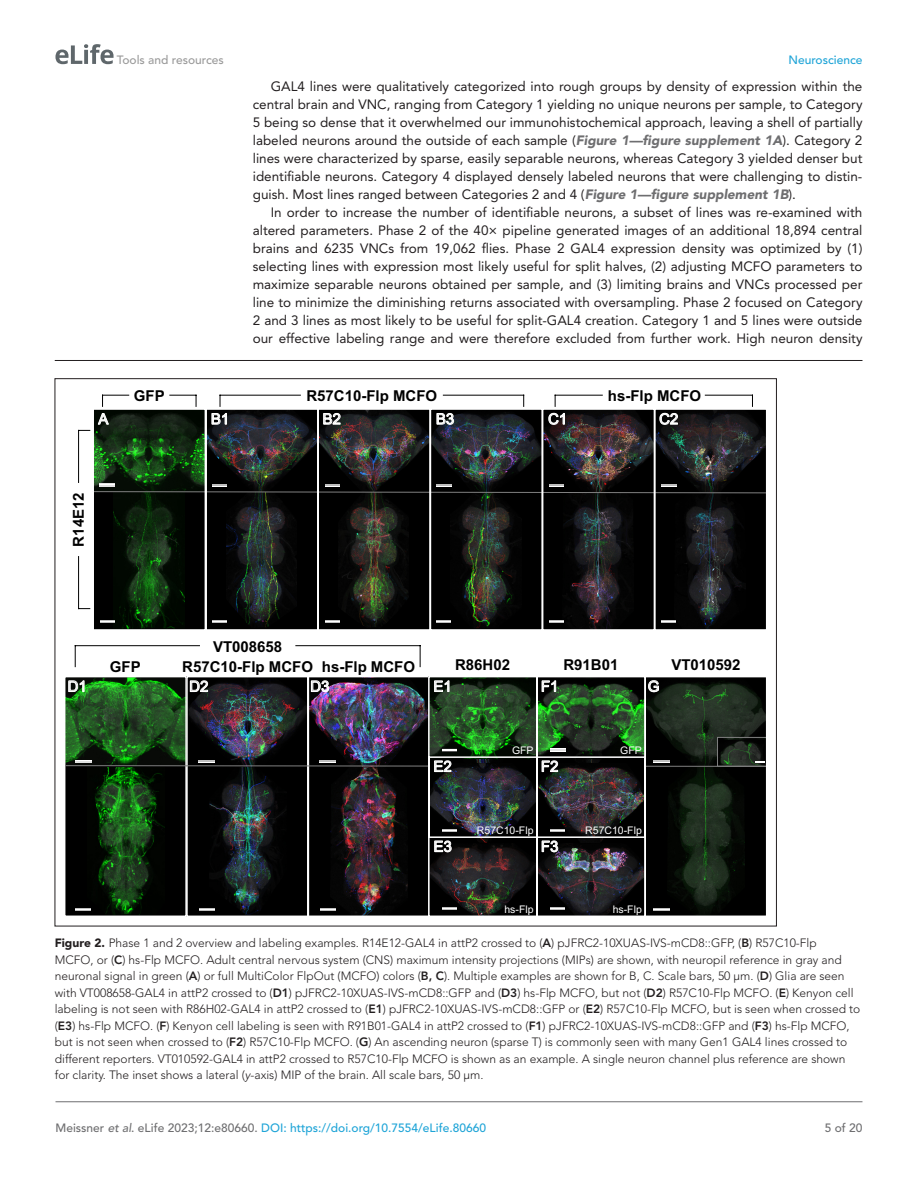
<style>
.page{position:relative;width:918px;height:1188px;background:#fff}
.page>*{position:absolute;margin:0;border:0;box-sizing:border-box;transform-origin:0 0}
.t1{font:700 15px "Arial";color:#000}
.t2{font:15px "Arial";color:#fff}
.t3{font:13.5px/18px "Avenir LT Std";color:#231f20;text-align:justify}
.t4{font:300 12px/16.5px "Avenir LT Std";color:#231f20}
.t5{font:500 12px "Avenir LT Std";color:#1ea4d7}
.t6{font:500 12px "Avenir LT Std";color:#9a9a9a}
.t7{font:500 12px "Avenir LT Std";color:#6e6e70}
.t8{font:10.5px "Arial";color:#fff}
.s1{font-weight:900;font-style:italic;color:#6e6e70}
.s2{font-weight:900}
.s3{font-weight:800}
.s4{font-style:italic}
.s5{color:#6e6e70}
.s6{font-style:italic;color:#6e6e70}
</style>
<div class="page">
<svg style="left:55px;top:44px;width:59px;height:20px"></svg>
<hr style="left:56px;top:1101px;width:806px;height:1px;background:#6e6e70">
<hr style="left:55px;top:360px;width:807px;height:1px;background:#231f20">
<img style="left:94px;top:409px;width:672px;height:221px">
<svg style="left:102px;top:395px;width:27px;height:11px"></svg>
<svg style="left:170px;top:395px;width:27px;height:11px"></svg>
<hr style="left:443px;top:395px;width:81px;height:1px;background:#000">
<hr style="left:220px;top:395px;width:80px;height:1px;background:#000">
<hr style="left:296px;top:645px;width:124px;height:1px;background:#000">
<hr style="left:75px;top:645px;width:124px;height:1px;background:#000">
<svg style="left:75px;top:646px;width:1px;height:21px"></svg>
<svg style="left:420px;top:646px;width:1px;height:21px"></svg>
<hr style="left:78px;top:430px;width:1px;height:52px;background:#000">
<hr style="left:78px;top:557px;width:1px;height:52px;background:#000">
<hr style="left:705px;top:395px;width:47px;height:1px;background:#000">
<hr style="left:555px;top:395px;width:47px;height:1px;background:#000">
<svg style="left:437px;top:620px;width:14px;height:2px"></svg>
<svg style="left:549px;top:620px;width:14px;height:2px"></svg>
<svg style="left:662px;top:620px;width:14px;height:2px"></svg>
<svg style="left:94px;top:484px;width:672px;height:10px;background:#1c1d1c"></svg>
<div style="left:65px;top:678px;width:701px;height:238px;background:#000"></div>
<img style="left:667px;top:767px;width:77px;height:147px">
<svg style="left:648px;top:681px;width:116px;height:85px"></svg>
<svg style="left:654px;top:908px;width:15px;height:2px"></svg>
<svg style="left:654px;top:760px;width:15px;height:2px"></svg>
<svg style="left:717px;top:737px;width:47px;height:29px"></svg>
<svg style="left:648px;top:680px;width:11px;height:12px"></svg>
<img style="left:330px;top:766px;width:77px;height:148px">
<img style="left:310px;top:679px;width:117px;height:86px">
<img style="left:209px;top:766px;width:77px;height:148px">
<img style="left:189px;top:680px;width:117px;height:85px">
<svg style="left:199px;top:908px;width:15px;height:2px"></svg>
<svg style="left:320px;top:908px;width:15px;height:2px"></svg>
<svg style="left:199px;top:760px;width:16px;height:2px"></svg>
<svg style="left:320px;top:760px;width:16px;height:2px"></svg>
<svg style="left:190px;top:680px;width:18px;height:12px"></svg>
<div style="left:186px;top:676px;width:123px;height:241px;border:2px solid #fff"></div>
<img style="left:88px;top:766px;width:76px;height:148px">
<svg style="left:67px;top:679px;width:117px;height:86px;background:#1d521d"></svg>
<hr style="left:75px;top:760px;width:16px;height:3px;background:#bfbfbf">
<svg style="left:76px;top:908px;width:15px;height:2px"></svg>
<svg style="left:68px;top:680px;width:16px;height:12px"></svg>
<div style="left:64px;top:676px;width:123px;height:241px;border:2px solid #fff"></div>
<svg style="left:311px;top:680px;width:18px;height:12px"></svg>
<div style="left:307px;top:676px;width:123px;height:241px;border:2px solid #fff"></div>
<hr style="left:66px;top:765px;width:362px;height:1px;background:#808080">
<hr style="left:643px;top:766px;width:123px;height:1px;background:#808080">
<img style="left:427px;top:676px;width:218px;height:241px">
<svg style="left:434px;top:680px;width:15px;height:12px"></svg>
<svg style="left:434px;top:760px;width:17px;height:12px"></svg>
<svg style="left:434px;top:841px;width:18px;height:11px"></svg>
<svg style="left:542px;top:680px;width:14px;height:12px"></svg>
<svg style="left:542px;top:760px;width:16px;height:12px"></svg>
<svg style="left:542px;top:841px;width:16px;height:11px"></svg>
<div style="left:645px;top:676px;width:122px;height:241px;border:2px solid #fff"></div>
<p class="t6" style="left:117px;top:53px;width:108px">Tools and resources</p>
<p class="t5" style="left:788px;top:53px;width:76px">Neuroscience</p>
<p class="t3" style="left:253px;top:78px;width:611px;text-indent:18px">GAL4 lines were qualitatively categorized into rough groups by density of expression within the central brain and VNC, ranging from Category 1 yielding no unique neurons per sample, to Category 5 being so dense that it overwhelmed our immunohistochemical approach, leaving a shell of partially labeled neurons around the outside of each sample (<span class="s1">Figure 1—figure supplement 1A</span>). Category 2 lines were characterized by sparse, easily separable neurons, whereas Category 3 yielded denser but identifiable neurons. Category 4 displayed densely labeled neurons that were challenging to distin&shy;guish. Most lines ranged between Categories 2 and 4 (<span class="s1">Figure 1—figure supplement 1B</span>).</p>
<p class="t3" style="left:253px;top:204px;width:611px;text-indent:18px">In order to increase the number of identifiable neurons, a subset of lines was re-examined with altered parameters. Phase 2 of the 40× pipeline generated images of an additional 18,894 central brains and 6235 VNCs from 19,062 flies. Phase 2 GAL4 expression density was optimized by (1) selecting lines with expression most likely useful for split halves, (2) adjusting MCFO parameters to maximize separable neurons obtained per sample, and (3) limiting brains and VNCs processed per line to minimize the diminishing returns associated with oversampling. Phase 2 focused on Category 2 and 3 lines as most likely to be useful for split-GAL4 creation. Category 1 and 5 lines were outside our effective labeling range and were therefore excluded from further work. High neuron density</p>
<p class="t1" style="left:134px;top:385px;width:32px">GFP</p>
<p class="t1" style="left:306px;top:385px;width:132px">R57C10-Flp MCFO</p>
<p class="t1" style="left:608px;top:385px;width:95px">hs-Flp MCFO</p>
<p class="t2" style="left:98px;top:409px;width:12px">A</p>
<p class="t2" style="left:211px;top:409px;width:20px">B1</p>
<p class="t2" style="left:323px;top:409px;width:20px">B2</p>
<p class="t2" style="left:436px;top:409px;width:20px">B3</p>
<p class="t2" style="left:548px;top:409px;width:21px">C1</p>
<p class="t2" style="left:659px;top:409px;width:21px">C2</p>
<p class="t1" style="left:69px;top:547px;width:56px;rotate:-90deg">R14E12</p>
<p class="t1" style="left:213px;top:636px;width:71px">VT008658</p>
<p class="t1" style="left:110px;top:657px;width:32px">GFP</p>
<p class="t1" style="left:182px;top:657px;width:234px">R57C10-Flp MCFO hs-Flp MCFO</p>
<p class="t1" style="left:455px;top:654px;width:57px">R86H02</p>
<p class="t1" style="left:563px;top:654px;width:57px">R91B01</p>
<p class="t1" style="left:671px;top:654px;width:71px">VT010592</p>
<p class="t2" style="left:68px;top:676px;width:21px">D1</p>
<p class="t2" style="left:189px;top:676px;width:21px">D2</p>
<p class="t2" style="left:310px;top:676px;width:21px">D3</p>
<p class="t2" style="left:433px;top:676px;width:20px">E1</p>
<p class="t2" style="left:648px;top:676px;width:13px">G</p>
<p class="t2" style="left:541px;top:676px;width:19px">F1</p>
<p class="t2" style="left:433px;top:756px;width:20px">E2</p>
<p class="t2" style="left:434px;top:837px;width:20px">E3</p>
<p class="t8" style="left:512px;top:743px;width:23px">GFP</p>
<p class="t2" style="left:541px;top:756px;width:19px">F2</p>
<p class="t8" style="left:477px;top:823px;width:58px">R57C10-Flp</p>
<p class="t2" style="left:541px;top:837px;width:19px">F3</p>
<p class="t8" style="left:504px;top:902px;width:31px">hs-Flp</p>
<p class="t8" style="left:620px;top:743px;width:23px">GFP</p>
<p class="t8" style="left:585px;top:823px;width:58px">R57C10-Flp</p>
<p class="t8" style="left:613px;top:902px;width:31px">hs-Flp</p>
<p class="t4" style="left:55px;top:935px;width:807px"><span class="s2">Figure 2.</span> Phase 1 and 2 overview and labeling examples. R14E12-GAL4 in attP2 crossed to (<span class="s3">A</span>) pJFRC2-10XUAS-IVS-mCD8::GFP, (<span class="s3">B</span>) R57C10-Flp<br>MCFO, or (<span class="s3">C</span>) hs-Flp MCFO. Adult central nervous system (CNS) maximum intensity projections (MIPs) are shown, with neuropil reference in gray and neuronal signal in green (<span class="s3">A</span>) or full MultiColor FlpOut (MCFO) colors (<span class="s3">B, C</span>). Multiple examples are shown for B, C. Scale bars, 50 µm. (<span class="s3">D</span>) Glia are seen with VT008658-GAL4 in attP2 crossed to (<span class="s3">D1</span>) pJFRC2-10XUAS-IVS-mCD8::GFP and (<span class="s3">D3</span>) hs-Flp MCFO, but not (<span class="s3">D2</span>) R57C10-Flp MCFO. (<span class="s3">E</span>) Kenyon cell labeling is not seen with R86H02-GAL4 in attP2 crossed to (<span class="s3">E1</span>) pJFRC2-10XUAS-IVS-mCD8::GFP or (<span class="s3">E2</span>) R57C10-Flp MCFO, but is seen when crossed to (<span class="s3">E3</span>) hs-Flp MCFO. (<span class="s3">F</span>) Kenyon cell labeling is seen with R91B01-GAL4 in attP2 crossed to (<span class="s3">F1</span>) pJFRC2-10XUAS-IVS-mCD8::GFP and (<span class="s3">F3</span>) hs-Flp MCFO, but is not seen when crossed to (<span class="s3">F2</span>) R57C10-Flp MCFO. (<span class="s3">G</span>) An ascending neuron (sparse T) is commonly seen with many Gen1 GAL4 lines crossed to different reporters. VT010592-GAL4 in attP2 crossed to R57C10-Flp MCFO is shown as an example. A single neuron channel plus reference are shown for clarity. The inset shows a lateral (<span class="s4">y</span>-axis) MIP of the brain. All scale bars, 50 µm.</p>
<p class="t5" style="left:56px;top:1121px;width:432px"><span class="s5">Meissner</span> <span class="s6">et al</span><span class="s5">. eLife 2023;12:e80660.</span> DOI: https://doi.org/10.7554/eLife.80660</p>
<p class="t7" style="left:825px;top:1121px;width:39px">5 of 20</p>
</div>
